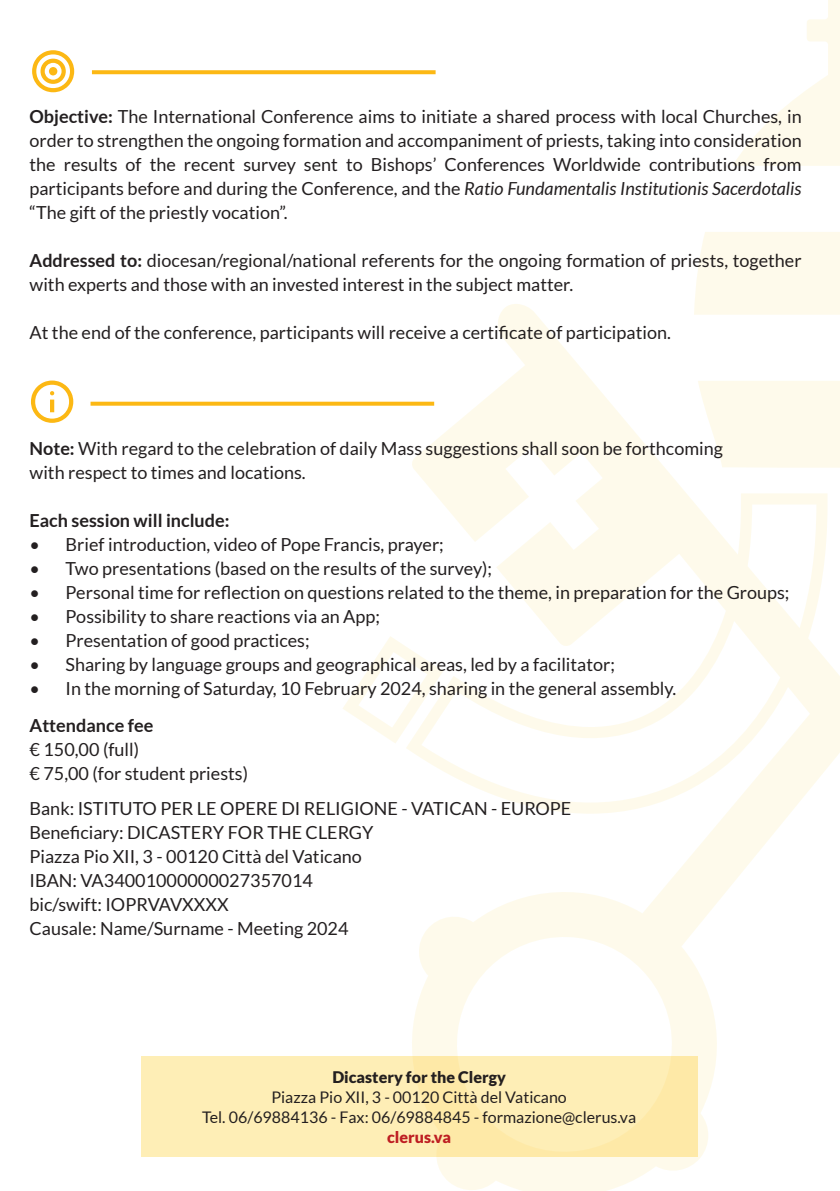
<style>
.page{position:relative;width:840px;height:1191px;background:#fff}
.page>*{position:absolute;margin:0;border:0;box-sizing:border-box;transform-origin:0 0}
.t1{font:18px/24px "Lato";color:#231f20}
.t2{font:700 18px "Lato";color:#231f20}
.t3{font:16px/20px "Lato";color:#231f20;text-align:center}
.t4{font:900 16px "Lato";color:#231f20}
.t5{font:900 16px "Lato";color:#be1e23}
.s1{font-weight:700}
.s2{font-style:italic}
</style>
<div class="page">
<div style="left:141px;top:1056px;width:555px;height:101px;background:#feeeb6"></div>
<div style="left:695px;top:232px;width:144px;height:71px;background:#fefaeb"></div>
<svg style="left:733px;top:0;width:106px;height:166px"></svg>
<svg style="left:402px;top:303px;width:437px;height:888px"></svg>
<svg style="left:343px;top:636px;width:100px;height:107px"></svg>
<svg style="left:92px;top:70px;width:343px;height:4px"></svg>
<svg style="left:90px;top:402px;width:344px;height:4px"></svg>
<svg style="left:31px;top:380px;width:42px;height:43px"></svg>
<svg style="left:32px;top:50px;width:42px;height:42px"></svg>
<p class="t1" style="left:30px;top:103px;width:773px;text-align:justify"><span class="s1">Objective:</span> The International Conference aims to initiate a shared process with local Churches, in order to strengthen the ongoing formation and accompaniment of priests, taking into consideration the results of the recent survey sent to Bishops’ Conferences Worldwide contributions from participants before and during the Conference, and the <span class="s2">Ratio Fundamentalis Institutionis Sacerdotalis </span>“The gift of the priestly vocation”.</p>
<p class="t1" style="left:30px;top:247px;width:773px"><span class="s1">Addressed to:</span> diocesan/regional/national referents for the ongoing formation of priests, together with experts and those with an invested interest in the subject matter.</p>
<p class="t1" style="left:30px;top:319px;width:642px">At the end of the conference, participants will receive a certificate of participation.</p>
<p class="t1" style="left:30px;top:436px;width:694px"><span class="s1">Note:</span> With regard to the celebration of daily Mass suggestions shall soon be forthcoming with respect to times and locations.</p>
<p class="t2" style="left:30px;top:509px;width:201px">Each session will include:</p>
<p class="t1" style="left:30px;top:532px;width:415px">• Brief introduction, video of Pope Francis, prayer;</p>
<p class="t1" style="left:30px;top:556px;width:464px">• Two presentations (based on the results of the survey);</p>
<p class="t1" style="left:30px;top:580px;width:761px">• Personal time for reflection on questions related to the theme, in preparation for the Groups;</p>
<p class="t1" style="left:30px;top:604px;width:352px">• Possibility to share reactions via an App;</p>
<p class="t1" style="left:30px;top:628px;width:281px">• Presentation of good practices;</p>
<p class="t1" style="left:30px;top:652px;width:586px">• Sharing by language groups and geographical areas, led by a facilitator;</p>
<p class="t1" style="left:30px;top:676px;width:648px">• In the morning of Saturday, 10 February 2024, sharing in the general assembly.</p>
<p class="t2" style="left:30px;top:714px;width:125px">Attendance fee</p>
<p class="t1" style="left:30px;top:737px;width:220px">€ 150,00 (full)<br>€ 75,00 (for student priests)</p>
<p class="t1" style="left:29px;top:796px;width:543px">Bank: ISTITUTO PER LE OPERE DI RELIGIONE - VATICAN - EUROPE Beneficiary: DICASTERY FOR THE CLERGY<br>Piazza Pio XII, 3 - 00120 Città del Vaticano<br>IBAN: VA34001000000027357014<br>bic/swift: IOPRVAVXXXX<br>Causale: Name/Surname - Meeting 2024</p>
<p class="t4" style="left:332px;top:1067px;width:175px">Dicastery for the Clergy</p>
<p class="t3" style="left:202px;top:1086px;width:435px">Piazza Pio XII, 3 - 00120 Città del Vaticano<br>Tel. 06/69884136 - Fax: 06/69884845 - formazione@clerus.va</p>
<p class="t5" style="left:387px;top:1127px;width:66px">clerus.va</p>
</div>
